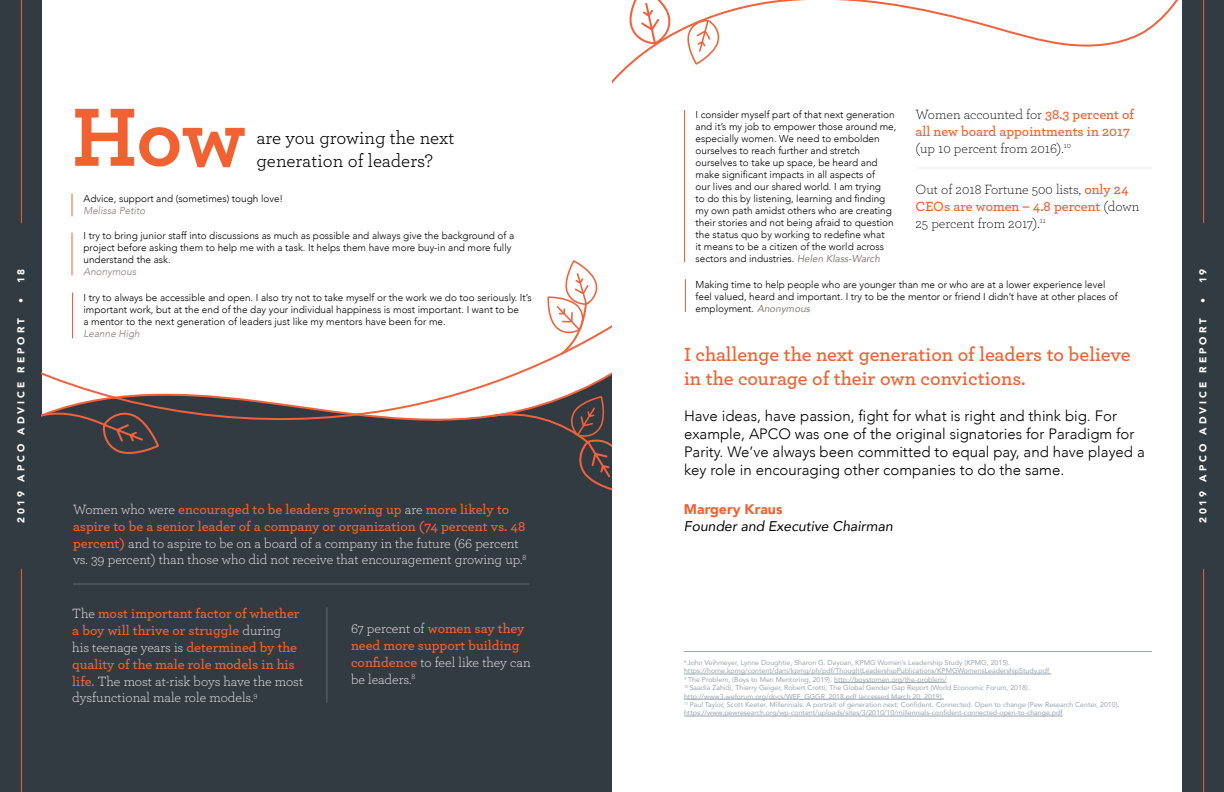
<style>
.page{position:relative;width:1224px;height:792px;background:#fff}
.page>*{position:absolute;margin:0;border:0;box-sizing:border-box;transform-origin:0 0}
.t1{font:700 86.6px "Archer";color:#f16131}
.t2{font:600 20px/24px "Archer";color:#f16131}
.t3{font:19px/22.8px "Archer";color:#000}
.t4{font:300 15px/18px "Avenir";color:#000}
.t5{font:600 14px/16.8px "Archer";color:#f16131}
.t6{font:300 14px/16.8px "Archer";color:#fff}
.t7{font:300 14px/16.8px "Archer";color:#000}
.t8{font:italic 14px "Avenir";color:#000}
.t9{font:900 14px "Avenir";color:#f16131}
.t10{font:300 10px/12px "Avenir";color:#000}
.t11{font:900 10px "Avenir";letter-spacing:.3em;color:#fff}
.t12{font:italic 300 10px "Avenir";color:#877b77}
.t13{font:7px/8.4px "Avenir";color:#99a4ae}
.s1{font-weight:600;color:#f16131}
.s2{font-weight:300;color:#fff}
.s3{font-weight:300;color:#000}
.s4{font-weight:400;font-style:italic;color:#877b77}
</style>
<div class="page">
<div style="left:1182px;top:0;width:42px;height:792px;background:#323a42"></div>
<div style="left:0;top:0;width:42px;height:792px;background:#323a42"></div>
<hr style="left:21px;top:569px;width:1px;height:223px;background:#f16131">
<hr style="left:1203px;top:569px;width:1px;height:223px;background:#f16131">
<hr style="left:21px;top:0;width:1px;height:223px;background:#f16131">
<hr style="left:1203px;top:0;width:1px;height:223px;background:#f16131">
<svg style="left:612px;top:0;width:566px;height:84px"></svg>
<div style="left:42px;top:433px;width:570px;height:359px;background:#323a42"></div>
<svg style="left:72px;top:325px;width:540px;height:108px"></svg>
<svg style="left:42px;top:349px;width:570px;height:82px"></svg>
<svg style="left:489px;top:396px;width:123px;height:96px;background:#4f4b4e"></svg>
<svg style="left:547px;top:260px;width:51px;height:96px"></svg>
<svg style="left:42px;top:411px;width:117px;height:44px;background:#483f41"></svg>
<hr style="left:684px;top:674px;width:367px;height:1px;background:#99a4ae">
<hr style="left:834px;top:682px;width:113px;height:1px;background:#99a4ae">
<hr style="left:684px;top:699px;width:260px;height:1px;background:#99a4ae">
<hr style="left:684px;top:716px;width:379px;height:1px;background:#99a4ae">
<hr style="left:72px;top:293px;width:1px;height:45px;background:#f16131">
<hr style="left:684px;top:110px;width:1px;height:152px;background:#f16131">
<hr style="left:685px;top:279px;width:1px;height:33px;background:#f16131">
<hr style="left:73px;top:584px;width:456px;height:1px;background:#fff">
<hr style="left:326px;top:607px;width:1px;height:95px;background:#fff">
<hr style="left:917px;top:168px;width:235px;height:1px;background:#e9ebed">
<hr style="left:71px;top:233px;width:1px;height:42px;background:#f16131">
<svg style="left:71px;top:193px;width:1px;height:23px"></svg>
<hr style="left:684px;top:651px;width:468px;height:1px;background:#99a4ae">
<p class="t11" style="left:12px;top:303px;width:36px;rotate:-90deg">• 1 8</p>
<p class="t11" style="left:12px;top:523px;width:207px;rotate:-90deg">2019 APCO ADVICE REPORT</p>
<h1 class="t1" style="left:72px;top:69px;width:175px">How</h1>
<h3 class="t3" style="left:256px;top:126px;width:199px">are you growing the next generation of leaders?</h3>
<p class="t10" style="left:84px;top:192px;width:201px">Advice, support and (sometimes) tough love!</p>
<p class="t12" style="left:84px;top:204px;width:63px">Melissa Petito</p>
<p class="t10" style="left:84px;top:230px;width:432px">I try to bring junior staff into discussions as much as possible and always give the background of a project before asking them to help me with a task. It helps them have more buy-in and more fully understand the ask.</p>
<p class="t12" style="left:84px;top:266px;width:54px">Anonymous</p>
<p class="t10" style="left:84px;top:291px;width:450px">I try to always be accessible and open. I also try not to take myself or the work we do too seriously. It’s important work, but at the end of the day your individual happiness is most important. I want to be<br>a mentor to the next generation of leaders just like my mentors have been for me.</p>
<p class="t12" style="left:84px;top:327px;width:58px">Leanne High</p>
<p class="t6" style="left:73px;top:500px;width:455px">Women who were <span class="s1">encouraged to be leaders growing up</span> are <span class="s1">more likely to aspire to be a senior leader of a company or organization (74 percent vs. 48 percent)</span> and to aspire to be on a board of a company in the future (66 percent vs. 39 percent) than those who did not receive that encouragement growing up.<sup>8</sup></p>
<h3 class="t5" style="left:72px;top:605px;width:232px"><span class="s2">The</span> most important factor of whether a boy will thrive or struggle <span class="s2">during<br>his teenage years is</span> determined by the quality of the male role models in his life. <span class="s2">The most at-risk boys have the most dysfunctional male role models.</span><sup>9</sup></h3>
<h3 class="t5" style="left:351px;top:619px;width:181px"><span class="s2">67 percent of</span> women say they need more support building confidence <span class="s2">to feel like they can be leaders.</span><sup>8</sup></h3>
<h3 class="t5" style="left:916px;top:105px;width:220px"><span class="s3">Women accounted for</span> 38.3 percent of all new board appointments in 2017 <span class="s3">(up 10 percent from 2016).</span><sup>10</sup></h3>
<p class="t10" style="left:696px;top:109px;width:202px">I consider myself part of that next generation and it’s my job to empower those around me, especially women. We need to embolden ourselves to reach further and stretch ourselves to take up space, be heard and make significant impacts in all aspects of<br>our lives and our shared world. I am trying<br>to do this by listening, learning and finding my own path amidst others who are creating their stories and not being afraid to question the status quo by working to redefine what<br>it means to be a citizen of the world across sectors and industries. <span class="s4">Helen Klass-Warch</span></p>
<p class="t10" style="left:696px;top:278px;width:424px">Making time to help people who are younger than me or who are at a lower experience level feel valued, heard and important. I try to be the mentor or friend I didn’t have at other places of employment. <span class="s4">Anonymous</span></p>
<h3 class="t7" style="left:916px;top:181px;width:225px">Out of 2018 Fortune 500 lists, <span class="s1">only 24<br>CEOs are women – 4.8 percent</span> (down<br>25 percent from 2017).<sup>11</sup></h3>
<h2 class="t2" style="left:684px;top:341px;width:448px">I challenge the next generation of leaders to believe in the courage of their own convictions.</h2>
<p class="t4" style="left:684px;top:407px;width:462px">Have ideas, have passion, fight for what is right and think big. For example, APCO was one of the original signatories for Paradigm for Parity. We’ve always been committed to equal pay, and have played a key role in encouraging other companies to do the same.</p>
<h3 class="t9" style="left:684px;top:497px;width:100px">Margery Kraus</h3>
<h3 class="t8" style="left:684px;top:517px;width:210px">Founder and Executive Chairman</h3>
<p class="t13" style="left:684px;top:658px;width:437px"><sup>8</sup> John Veihmeyer, Lynne Doughtie, Sharon G. Dayoan, KPMG Women’s Leadership Study (KPMG, 2015). https://home.kpmg/content/dam/kpmg/ph/pdf/ThoughtLeadershipPublications/KPMGWomensLeadershipStudy.pdf<br><sup>9</sup> The Problem, (Boys to Men Mentoring, 2019). http://boystomen.org/the-problem/<br><sup>10</sup> Saadia Zahidi, Thierry Geiger, Robert Crotti, The Global Gender Gap Report (World Economic Forum, 2018). http://www3.weforum.org/docs/WEF_GGGR_2018.pdf (accessed March 20, 2019).<br><sup>11</sup> Paul Taylor, Scott Keeter, Millennials: A portrait of generation next: Confident. Connected. Open to change (Pew Research Center, 2010). https://www.pewresearch.org/wp-content/uploads/sites/3/2010/10/millennials-confident-connected-open-to-change.pdf</p>
<p class="t11" style="left:1195px;top:303px;width:36px;rotate:-90deg">• 1 9</p>
<p class="t11" style="left:1195px;top:523px;width:207px;rotate:-90deg">2019 APCO ADVICE REPORT</p>
</div>
